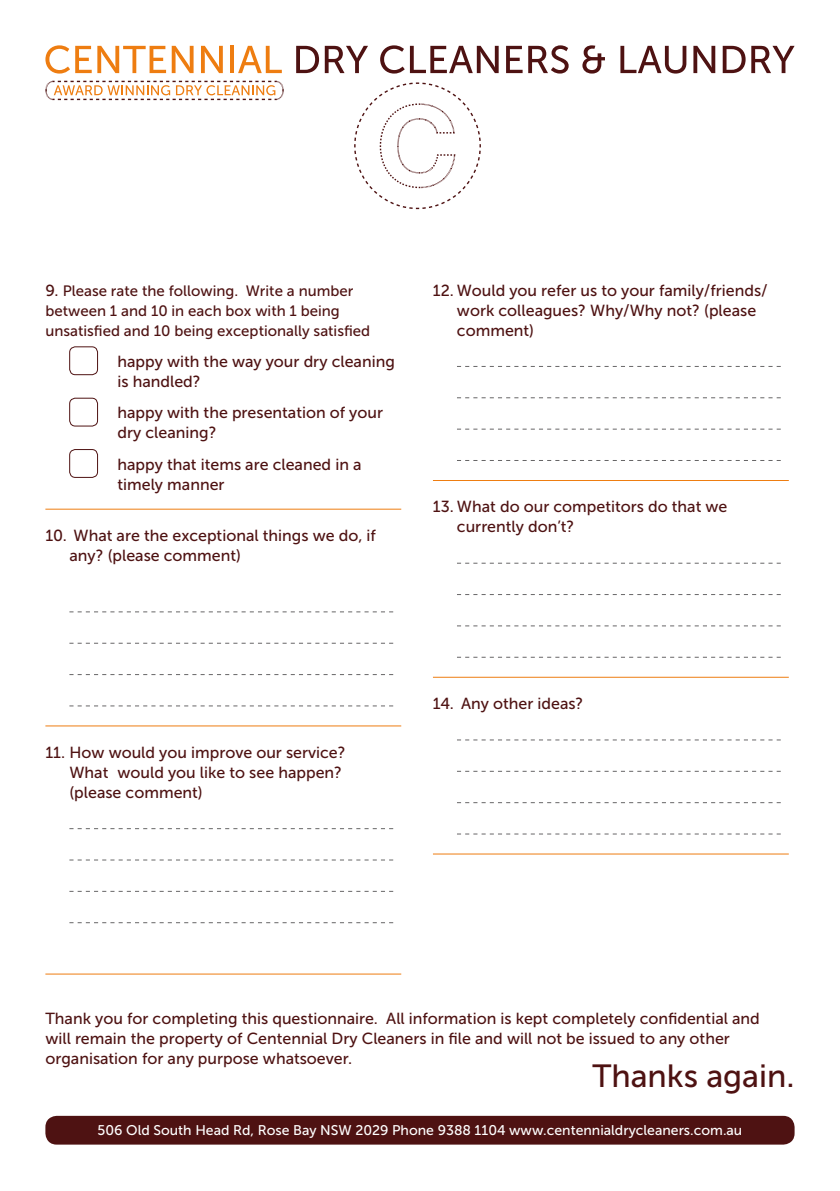
<style>
.page{position:relative;width:840px;height:1191px;background:#fff}
.page>*{position:absolute;margin:0;border:0;box-sizing:border-box;transform-origin:0 0}
.t1{font:32px "Museo Sans 500";color:#4e1212}
.t2{font:16px/20px "Museo Sans 500";color:#4e1212}
.t3{font:15px/20px "Museo Sans 500";color:#4e1212}
.t4{font:14px "Museo Sans 500";color:#fff}
.s1{font-size:16px}
</style>
<div class="page">
<div style="left:69px;top:346px;width:29px;height:29px;border:1px solid #4e1212;border-radius:6px"></div>
<div style="left:69px;top:398px;width:29px;height:28px;border:1px solid #4e1212;border-radius:6px"></div>
<div style="left:69px;top:449px;width:29px;height:28px;border:1px solid #4e1212;border-radius:6px"></div>
<hr style="left:45px;top:508px;width:356px;height:1px;background:#ee7d11">
<svg style="left:69px;top:611px;width:324px;height:1px"></svg>
<svg style="left:69px;top:642px;width:324px;height:1px"></svg>
<svg style="left:69px;top:674px;width:324px;height:1px"></svg>
<svg style="left:69px;top:705px;width:324px;height:1px"></svg>
<hr style="left:45px;top:725px;width:356px;height:1px;background:#ee7d11">
<svg style="left:69px;top:828px;width:324px;height:1px"></svg>
<svg style="left:69px;top:859px;width:324px;height:1px"></svg>
<svg style="left:69px;top:891px;width:324px;height:1px"></svg>
<svg style="left:69px;top:922px;width:324px;height:1px"></svg>
<hr style="left:45px;top:973px;width:356px;height:1px;background:#ee7d11">
<svg style="left:457px;top:366px;width:323px;height:1px"></svg>
<svg style="left:457px;top:397px;width:323px;height:1px"></svg>
<svg style="left:457px;top:428px;width:323px;height:1px"></svg>
<svg style="left:457px;top:460px;width:323px;height:1px"></svg>
<hr style="left:432px;top:480px;width:356px;height:1px;background:#ee7d11">
<svg style="left:457px;top:562px;width:323px;height:1px"></svg>
<svg style="left:457px;top:594px;width:323px;height:1px"></svg>
<svg style="left:457px;top:625px;width:323px;height:1px"></svg>
<svg style="left:457px;top:657px;width:323px;height:1px"></svg>
<hr style="left:432px;top:677px;width:356px;height:1px;background:#ee7d11">
<svg style="left:457px;top:739px;width:323px;height:1px"></svg>
<svg style="left:457px;top:771px;width:323px;height:1px"></svg>
<svg style="left:457px;top:802px;width:323px;height:1px"></svg>
<svg style="left:457px;top:833px;width:323px;height:1px"></svg>
<hr style="left:432px;top:853px;width:356px;height:1px;background:#ee7d11">
<div style="left:45px;top:1115px;width:749px;height:29px;background:#4e1212;border-radius:11px"></div>
<svg style="left:45px;top:45px;width:121px;height:29px"></svg>
<svg style="left:172px;top:46px;width:21px;height:27px"></svg>
<svg style="left:201px;top:46px;width:22px;height:27px"></svg>
<hr style="left:230px;top:46px;width:4px;height:27px;background:#ee7d11">
<svg style="left:238px;top:46px;width:44px;height:27px"></svg>
<svg style="left:296px;top:46px;width:72px;height:27px"></svg>
<svg style="left:380px;top:45px;width:118px;height:29px"></svg>
<svg style="left:506px;top:46px;width:16px;height:27px"></svg>
<svg style="left:528px;top:45px;width:40px;height:29px"></svg>
<svg style="left:582px;top:45px;width:22px;height:29px"></svg>
<svg style="left:620px;top:46px;width:66px;height:28px"></svg>
<svg style="left:693px;top:46px;width:21px;height:27px"></svg>
<svg style="left:722px;top:46px;width:72px;height:27px"></svg>
<svg style="left:45px;top:80px;width:239px;height:21px"></svg>
<svg style="left:354px;top:82px;width:127px;height:128px"></svg>
<p class="t3" style="left:45px;top:280px;width:326px"><span class="s1">9.</span> Please rate the following. Write a number between 1 and 10 in each box with 1 being unsatisfied and 10 being exceptionally satisfied</p>
<p class="t2" style="left:117px;top:351px;width:279px">happy with the way your dry cleaning is handled?</p>
<p class="t2" style="left:117px;top:403px;width:267px">happy with the presentation of your dry cleaning?</p>
<p class="t2" style="left:117px;top:454px;width:245px">happy that items are cleaned in a timely manner</p>
<p class="t2" style="left:69px;top:525px;width:308px;text-indent:-24px">10. What are the exceptional things we do, if any? (please comment)</p>
<p class="t2" style="left:456px;top:280px;width:312px;text-indent:-24px">12. Would you refer us to your family/friends/ work colleagues? Why/Why not? (please comment)</p>
<p class="t2" style="left:456px;top:497px;width:272px;text-indent:-24px">13. What do our competitors do that we currently don’t?</p>
<p class="t2" style="left:69px;top:742px;width:277px;text-indent:-24px">11. How would you improve our service?<br>What would you like to see happen? (please comment)</p>
<p class="t2" style="left:432px;top:693px;width:152px">14. Any other ideas?</p>
<p class="t2" style="left:45px;top:1008px;width:715px">Thank you for completing this questionnaire. All information is kept completely confidential and will remain the property of Centennial Dry Cleaners in file and will not be issued to any other organisation for any purpose whatsoever.</p>
<h1 class="t1" style="left:592px;top:1058px;width:204px">Thanks again.</h1>
<p class="t4" style="left:98px;top:1122px;width:646px">506 Old South Head Rd, Rose Bay NSW 2029 Phone 9388 1104 www.centennialdrycleaners.com.au</p>
</div>
